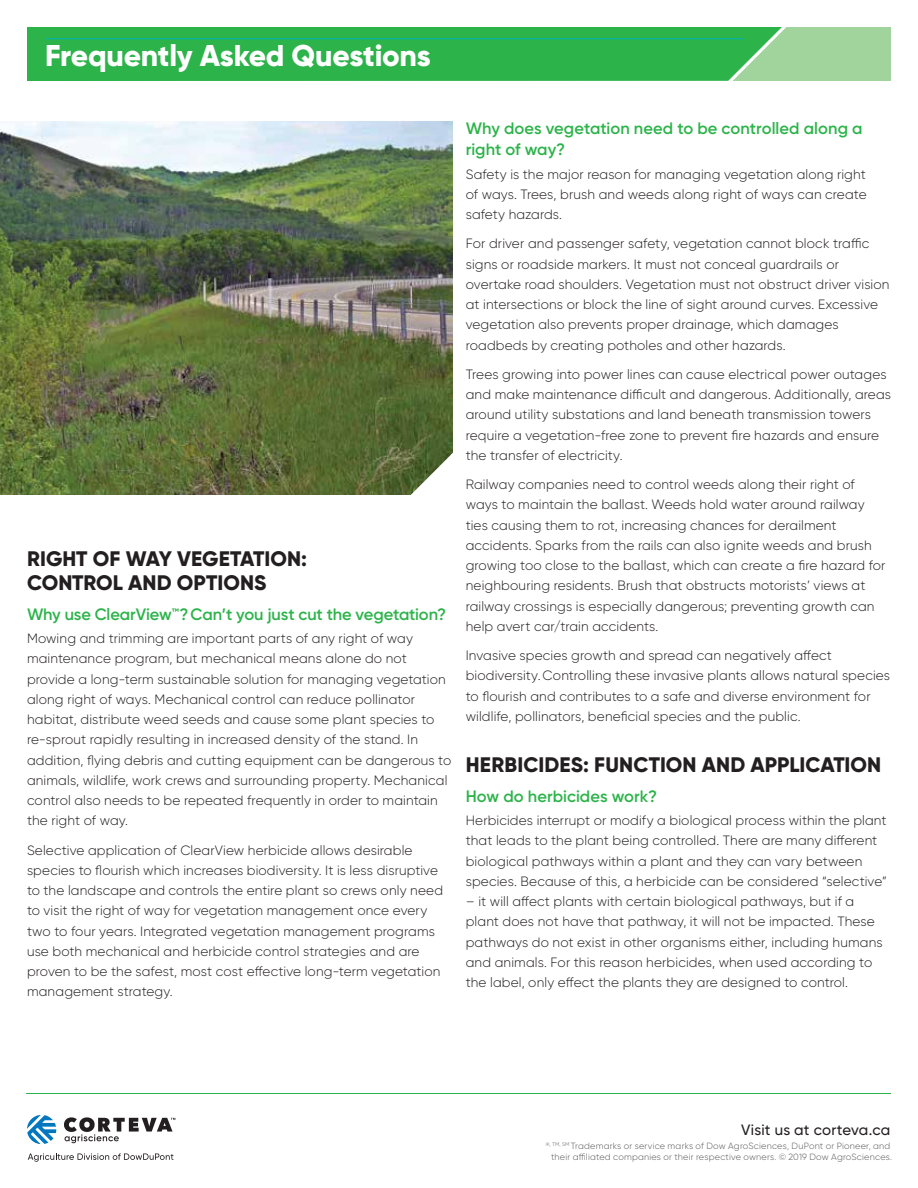
<style>
.page{position:relative;width:918px;height:1188px;background:#fff}
.page>*{position:absolute;margin:0;border:0;box-sizing:border-box;transform-origin:0 0}
.t1{font:800 30px "Gilroy";letter-spacing:-.01em;color:#fff}
.t2{font:800 21px/24px "Gilroy";letter-spacing:.005em;color:#231f20}
.t3{font:600 16.5px/21px "Gilroy";color:#2cb34a}
.t4{font:500 15px "Gilroy";letter-spacing:.015em;color:#231f20}
.t5{font:300 13.5px/20.2px "Gilroy";letter-spacing:.01em;color:#231f20}
.t6{font:300 9px/10.8px "Gilroy";letter-spacing:.025em;color:#58595b;text-align:right}
</style>
<div class="page">
<svg style="left:27px;top:27px;width:864px;height:54px;background:#3eb859"></svg>
<hr style="left:45px;top:39px;width:699px;height:1px;background:#00b3ba">
<img style="left:0;top:122px;width:452px;height:373px">
<svg style="left:410px;top:451px;width:43px;height:44px"></svg>
<svg style="left:28px;top:1153px;width:145px;height:9px"></svg>
<svg style="left:27px;top:1115px;width:29px;height:29px"></svg>
<svg style="left:64px;top:1117px;width:111px;height:26px"></svg>
<hr style="left:26px;top:1093px;width:865px;height:1px;background:#2cb34a">
<h1 class="t1" style="left:45px;top:37px;width:387px">Frequently Asked Questions</h1>
<h2 class="t2" style="left:27px;top:546px;width:282px">RIGHT OF WAY VEGETATION:<br>CONTROL AND OPTIONS</h2>
<p class="t3" style="left:27px;top:603px;width:421px">Why use ClearView™?Can’t you just cut the vegetation?</p>
<p class="t5" style="left:27px;top:628px;width:426px">Mowing and trimming are important parts of any right of way maintenance program, but mechanical means alone do not provide a long-term sustainable solution for managing vegetation along right of ways. Mechanical control can reduce pollinator habitat, distribute weed seeds and cause some plant species to re-sprout rapidly resulting in increased density of the stand. In addition, flying debris and cutting equipment can be dangerous to animals, wildlife, work crews and surrounding property. Mechanical control also needs to be repeated frequently in order to maintain the right of way.</p>
<p class="t5" style="left:27px;top:840px;width:418px">Selective application of ClearView herbicide allows desirable species to flourish which increases biodiversity. It is less disruptive to the landscape and controls the entire plant so crews only need to visit the right of way for vegetation management once every two to four years. Integrated vegetation management programs use both mechanical and herbicide control strategies and are proven to be the safest, most cost effective long-term vegetation management strategy.</p>
<p class="t3" style="left:466px;top:118px;width:398px">Why does vegetation need to be controlled along a right of way?</p>
<p class="t5" style="left:466px;top:164px;width:402px;text-align:justify">Safety is the major reason for managing vegetation along right of ways. Trees, brush and weeds along right of ways can create safety hazards.</p>
<p class="t5" style="left:466px;top:233px;width:425px">For driver and passenger safety, vegetation cannot block traffic signs or roadside markers. It must not conceal guardrails or overtake road shoulders. Vegetation must not obstruct driver vision at intersections or block the line of sight around curves. Excessive vegetation also prevents proper drainage, which damages roadbeds by creating potholes and other hazards.</p>
<p class="t5" style="left:466px;top:364px;width:427px">Trees growing into power lines can cause electrical power outages and make maintenance difficult and dangerous. Additionally, areas around utility substations and land beneath transmission towers require a vegetation-free zone to prevent fire hazards and ensure the transfer of electricity.</p>
<p class="t5" style="left:466px;top:474px;width:421px">Railway companies need to control weeds along their right of ways to maintain the ballast. Weeds hold water around railway ties causing them to rot, increasing chances for derailment accidents. Sparks from the rails can also ignite weeds and brush growing too close to the ballast, which can create a fire hazard for neighbouring residents. Brush that obstructs motorists’ views at railway crossings is especially dangerous; preventing growth can help avert car/train accidents.</p>
<p class="t5" style="left:466px;top:645px;width:426px">Invasive species growth and spread can negatively affect biodiversity. Controlling these invasive plants allows natural species to flourish and contributes to a safe and diverse environment for wildlife, pollinators, beneficial species and the public.</p>
<h2 class="t2" style="left:466px;top:752px;width:417px">HERBICIDES: FUNCTION AND APPLICATION</h2>
<p class="t3" style="left:466px;top:785px;width:193px">How do herbicides work?</p>
<p class="t5" style="left:466px;top:810px;width:423px">Herbicides interrupt or modify a biological process within the plant that leads to the plant being controlled. There are many different biological pathways within a plant and they can vary between species. Because of this, a herbicide can be considered “selective”</p>
<p class="t5" style="left:466px;top:891px;width:418px">– it will affect plants with certain biological pathways, but if a plant does not have that pathway, it will not be impacted. These pathways do not exist in other organisms either, including humans and animals. For this reason herbicides, when used according to the label, only effect the plants they are designed to control.</p>
<p class="t4" style="left:741px;top:1121px;width:150px">Visit us at corteva.ca</p>
<p class="t6" style="left:545px;top:1140px;width:348px"><sup>®,</sup> <sup>TM,</sup> <sup>SM</sup> Trademarks or service marks of Dow AgroSciences, DuPont or Pioneer, and their affiliated companies or their respective owners. © 2019 Dow AgroSciences.</p>
</div>
